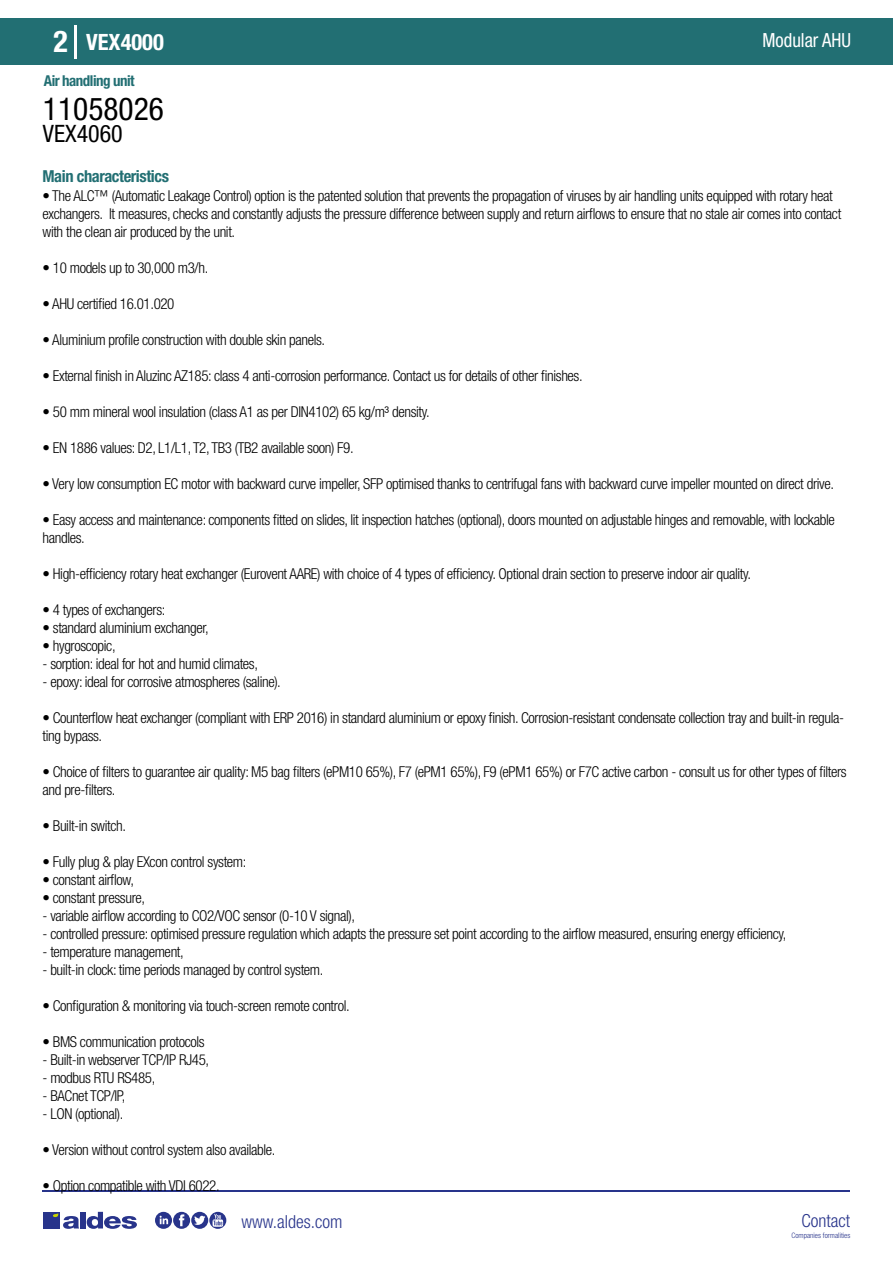
<style>
.page{position:relative;width:893px;height:1263px;background:#fff}
.page>*{position:absolute;margin:0;border:0;box-sizing:border-box;transform-origin:0 0}
.t1{font:condensed 31.5px "Helvetica Neue LT Std";color:#000}
.t2{font:700 condensed 30px "Helvetica Neue LT Std";color:#fff}
.t3{font:condensed 24px "Helvetica Neue LT Std";color:#000}
.t4{font:700 condensed 22.5px "Helvetica Neue LT Std";color:#fff}
.t5{font:condensed 19.5px "Helvetica Neue LT Std";color:#fff;scale:.95 1}
.t6{font:300 condensed 18px "Helvetica Neue";color:#28348b}
.t7{font:700 condensed 16.5px "Helvetica Neue LT Std";letter-spacing:-.025em;color:#226f73}
.t8{font:300 condensed 15px/18px "Helvetica Neue LT Std";letter-spacing:-.025em;color:#000}
.t9{font:700 condensed 15px "Helvetica Neue LT Std";letter-spacing:-.035em;color:#226f73}
.t10{font:300 condensed 7.5px "Helvetica Neue";color:#28348b}
</style>
<div class="page">
<div style="left:0;top:18px;width:893px;height:46px;background:#226f73"></div>
<hr style="left:74px;top:25px;width:2px;height:33px;background:#fff">
<hr style="left:43px;top:1190px;width:807px;height:1px;background:#28348b">
<svg style="left:155px;top:1212px;width:71px;height:17px"></svg>
<div style="left:43px;top:1212px;width:17px;height:16px;background:#28348b"></div>
<div style="left:80px;top:1212px;width:6px;height:16px;background:#28348b"></div>
<svg style="left:87px;top:1212px;width:50px;height:17px"></svg>
<svg style="left:53px;top:1213px;width:26px;height:16px"></svg>
<h2 class="t2" style="left:54px;top:24px;width:16px">2</h2>
<h3 class="t4" style="left:86px;top:28px;width:79px">VEX4000</h3>
<h3 class="t5" style="left:762px;top:29px;width:95px">Modular AHU</h3>
<p class="t9" style="left:44px;top:71px;width:92px">Air handling unit</p>
<h1 class="t1" style="left:43px;top:91px;width:122px">11058026</h1>
<h3 class="t3" style="left:43px;top:120px;width:81px">VEX4060</h3>
<p class="t7" style="left:43px;top:166px;width:128px">Main characteristics</p>
<p class="t8" style="left:43px;top:187px;width:800px">• The ALC™ (Automatic Leakage Control) option is the patented solution that prevents the propagation of viruses by air handling units equipped with rotary heat exchangers. It measures, checks and constantly adjusts the pressure difference between supply and return airflows to ensure that no stale air comes into contact with the clean air produced by the unit.</p>
<p class="t8" style="left:43px;top:259px;width:167px">• 10 models up to 30,000 m3/h.</p>
<p class="t8" style="left:43px;top:295px;width:133px">• AHU certified 16.01.020</p>
<p class="t8" style="left:43px;top:331px;width:284px">• Aluminium profile construction with double skin panels.</p>
<p class="t8" style="left:43px;top:367px;width:542px">• External finish in Aluzinc AZ185: class 4 anti-corrosion performance. Contact us for details of other finishes.</p>
<p class="t8" style="left:43px;top:403px;width:389px">• 50 mm mineral wool insulation (class A1 as per DIN4102) 65 kg/m³ density.</p>
<p class="t8" style="left:43px;top:439px;width:313px">• EN 1886 values: D2, L1/L1, T2, TB3 (TB2 available soon) F9.</p>
<p class="t8" style="left:43px;top:475px;width:793px">• Very low consumption EC motor with backward curve impeller, SFP optimised thanks to centrifugal fans with backward curve impeller mounted on direct drive.</p>
<p class="t8" style="left:43px;top:511px;width:794px">• Easy access and maintenance: components fitted on slides, lit inspection hatches (optional), doors mounted on adjustable hinges and removable, with lockable handles.</p>
<p class="t8" style="left:43px;top:565px;width:710px">• High-efficiency rotary heat exchanger (Eurovent AARE) with choice of 4 types of efficiency. Optional drain section to preserve indoor air quality.</p>
<p class="t8" style="left:43px;top:601px;width:124px">• 4 types of exchangers:</p>
<p class="t8" style="left:43px;top:619px;width:168px">• standard aluminium exchanger,</p>
<p class="t8" style="left:43px;top:637px;width:75px">• hygroscopic,</p>
<p class="t8" style="left:43px;top:655px;width:217px">- sorption: ideal for hot and humid climates,</p>
<p class="t8" style="left:43px;top:673px;width:240px">- epoxy: ideal for corrosive atmospheres (saline).</p>
<p class="t8" style="left:43px;top:709px;width:803px">• Counterflow heat exchanger (compliant with ERP 2016) in standard aluminium or epoxy finish. Corrosion-resistant condensate collection tray and built-in regula&shy;ting bypass.</p>
<p class="t8" style="left:43px;top:763px;width:806px">• Choice of filters to guarantee air quality: M5 bag filters (ePM10 65%), F7 (ePM1 65%), F9 (ePM1 65%) or F7C active carbon - consult us for other types of filters and pre-filters.</p>
<p class="t8" style="left:43px;top:817px;width:85px">• Built-in switch.</p>
<p class="t8" style="left:43px;top:853px;width:205px">• Fully plug &amp; play EXcon control system:</p>
<p class="t8" style="left:43px;top:871px;width:93px">• constant airflow,</p>
<p class="t8" style="left:43px;top:889px;width:104px">• constant pressure,</p>
<p class="t8" style="left:43px;top:907px;width:314px">- variable airflow according to CO2/VOC sensor (0-10 V signal),</p>
<p class="t8" style="left:43px;top:925px;width:745px">- controlled pressure: optimised pressure regulation which adapts the pressure set point according to the airflow measured, ensuring energy efficiency,</p>
<p class="t8" style="left:43px;top:943px;width:143px">- temperature management,</p>
<p class="t8" style="left:43px;top:961px;width:282px">- built-in clock: time periods managed by control system.</p>
<p class="t8" style="left:43px;top:997px;width:309px">• Configuration &amp; monitoring via touch-screen remote control.</p>
<p class="t8" style="left:43px;top:1033px;width:164px">• BMS communication protocols</p>
<p class="t8" style="left:43px;top:1051px;width:168px">- Built-in webserver TCP/IP RJ45,</p>
<p class="t8" style="left:43px;top:1069px;width:114px">- modbus RTU RS485,</p>
<p class="t8" style="left:43px;top:1087px;width:84px">- BACnet TCP/IP,</p>
<p class="t8" style="left:43px;top:1105px;width:82px">- LON (optional).</p>
<p class="t8" style="left:43px;top:1141px;width:234px">• Version without control system also available.</p>
<p class="t8" style="left:43px;top:1177px;width:179px">• Option compatible with VDI 6022.</p>
<p class="t6" style="left:241px;top:1211px;width:102px">www.aldes.com</p>
<p class="t6" style="left:801px;top:1211px;width:50px">Contact</p>
<p class="t10" style="left:791px;top:1230px;width:60px">Companies formalities</p>
</div>
